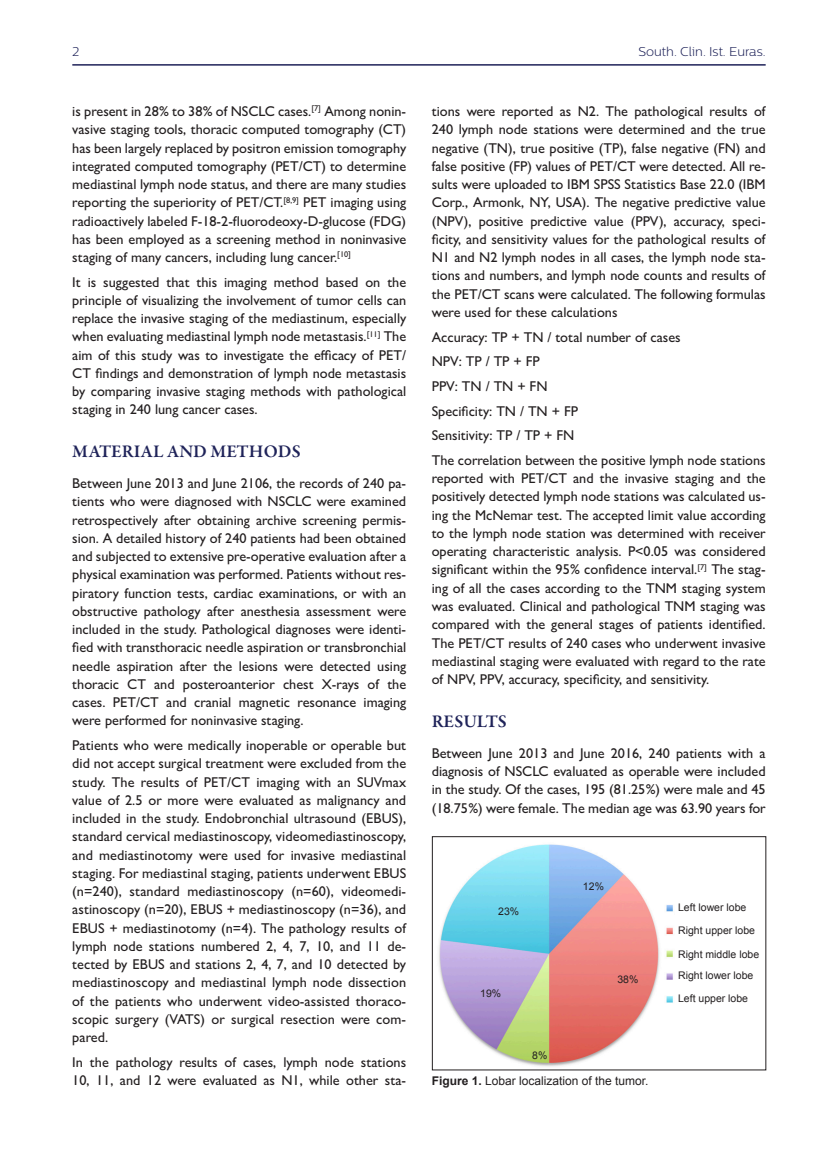
<style>
.page{position:relative;width:838px;height:1170px;background:#fff}
.page>*{position:absolute;margin:0;border:0;box-sizing:border-box;transform-origin:0 0}
.Ana_baslik_KARTAL{font:600 18px "Garamond Premr Pro";letter-spacing:.005em;color:#1f2359}
.Anayazi_KARTAL{font:500 14.25px/18.3px "Gill Sans MT Pro";color:#231f20;text-align:justify}
.Sayfa_numarasi_KARTA{font:300 12.75px "Centrale Sans";color:#1f2359}
.Sekil_altyazi_KARTAL{font:12px "Arial";color:#231f20}
.t1{font:10.5px "Arial";color:#231f20}
.s1{font-weight:700}
</style>
<div class="page">
<hr style="left:72px;top:64px;width:693px;height:2px;background:#1f2359">
<img style="left:439px;top:844px;width:234px;height:223px">
<div style="left:432px;top:836px;width:334px;height:234px;border:1px solid #231f20"></div>
<p class="Sayfa_numarasi_KARTA" style="left:72px;top:45px;width:9px">2</p>
<p class="Sayfa_numarasi_KARTA" style="left:638px;top:45px;width:129px">South. Clin. Ist. Euras.</p>
<p class="Anayazi_KARTAL" style="left:72px;top:102px;width:335px">is present in 28% to 38% of NSCLC cases.<sup>[7]</sup> Among nonin&shy;vasive staging tools, thoracic computed tomography (CT) has been largely replaced by positron emission tomography integrated computed tomography (PET/CT) to determine mediastinal lymph node status, and there are many studies reporting the superiority of PET/CT.<sup>[8,9]</sup> PET imaging using radioactively labeled F-18-2-fluorodeoxy-D-glucose (FDG) has been employed as a screening method in noninvasive staging of many cancers, including lung cancer.<sup>[10]</sup></p>
<p class="Anayazi_KARTAL" style="left:72px;top:272px;width:335px">It is suggested that this imaging method based on the principle of visualizing the involvement of tumor cells can replace the invasive staging of the mediastinum, especially when evaluating mediastinal lymph node metastasis.<sup>[11]</sup> The aim of this study was to investigate the efficacy of PET/ CT findings and demonstration of lymph node metastasis by comparing invasive staging methods with pathological staging in 240 lung cancer cases.</p>
<p class="Ana_baslik_KARTAL" style="left:72px;top:440px;width:230px">MATERIAL AND METHODS</p>
<p class="Anayazi_KARTAL" style="left:72px;top:474px;width:335px">Between June 2013 and June 2106, the records of 240 pa&shy;tients who were diagnosed with NSCLC were examined retrospectively after obtaining archive screening permis&shy;sion. A detailed history of 240 patients had been obtained and subjected to extensive pre-operative evaluation after a physical examination was performed. Patients without res&shy;piratory function tests, cardiac examinations, or with an obstructive pathology after anesthesia assessment were included in the study. Pathological diagnoses were identi&shy;fied with transthoracic needle aspiration or transbronchial needle aspiration after the lesions were detected using thoracic CT and posteroanterior chest X-rays of the cases. PET/CT and cranial magnetic resonance imaging were performed for noninvasive staging.</p>
<p class="Anayazi_KARTAL" style="left:72px;top:736px;width:335px">Patients who were medically inoperable or operable but did not accept surgical treatment were excluded from the study. The results of PET/CT imaging with an SUVmax value of 2.5 or more were evaluated as malignancy and included in the study. Endobronchial ultrasound (EBUS), standard cervical mediastinoscopy, videomediastinoscopy, and mediastinotomy were used for invasive mediastinal staging. For mediastinal staging, patients underwent EBUS (n=240), standard mediastinoscopy (n=60), videomedi&shy;astinoscopy (n=20), EBUS + mediastinoscopy (n=36), and EBUS + mediastinotomy (n=4). The pathology results of lymph node stations numbered 2, 4, 7, 10, and 11 de&shy;tected by EBUS and stations 2, 4, 7, and 10 detected by mediastinoscopy and mediastinal lymph node dissection of the patients who underwent video-assisted thoraco&shy;scopic surgery (VATS) or surgical resection were com&shy;pared.</p>
<p class="Anayazi_KARTAL" style="left:72px;top:1052px;width:335px">In the pathology results of cases, lymph node stations<br>10, 11, and 12 were evaluated as N1, while other sta-</p>
<p class="Anayazi_KARTAL" style="left:432px;top:102px;width:335px">tions were reported as N2. The pathological results of 240 lymph node stations were determined and the true negative (TN), true positive (TP), false negative (FN) and false positive (FP) values of PET/CT were detected. All re&shy;sults were uploaded to IBM SPSS Statistics Base 22.0 (IBM Corp., Armonk, NY, USA). The negative predictive value (NPV), positive predictive value (PPV), accuracy, speci&shy;ficity, and sensitivity values for the pathological results of N1 and N2 lymph nodes in all cases, the lymph node sta&shy;tions and numbers, and lymph node counts and results of the PET/CT scans were calculated. The following formulas were used for these calculations</p>
<p class="Anayazi_KARTAL" style="left:432px;top:327px;width:250px">Accuracy: TP + TN / total number of cases</p>
<p class="Anayazi_KARTAL" style="left:432px;top:352px;width:109px">NPV: TP / TP + FP</p>
<p class="Anayazi_KARTAL" style="left:432px;top:377px;width:117px">PPV: TN / TN + FN</p>
<p class="Anayazi_KARTAL" style="left:432px;top:401px;width:148px">Specificity: TN / TN + FP</p>
<p class="Anayazi_KARTAL" style="left:432px;top:426px;width:144px">Sensitivity: TP / TP + FN</p>
<p class="Anayazi_KARTAL" style="left:432px;top:451px;width:335px">The correlation between the positive lymph node stations reported with PET/CT and the invasive staging and the positively detected lymph node stations was calculated us&shy;ing the McNemar test. The accepted limit value according to the lymph node station was determined with receiver operating characteristic analysis. P&lt;0.05 was considered significant within the 95% confidence interval.<sup>[7]</sup> The stag&shy;ing of all the cases according to the TNM staging system was evaluated. Clinical and pathological TNM staging was compared with the general stages of patients identified.<br>The PET/CT results of 240 cases who underwent invasive mediastinal staging were evaluated with regard to the rate of NPV, PPV, accuracy, specificity, and sensitivity.</p>
<p class="Ana_baslik_KARTAL" style="left:432px;top:710px;width:77px">RESULTS</p>
<p class="Anayazi_KARTAL" style="left:432px;top:743px;width:335px">Between June 2013 and June 2016, 240 patients with a diagnosis of NSCLC evaluated as operable were included in the study. Of the cases, 195 (81.25%) were male and 45 (18.75%) were female. The median age was 63.90 years for</p>
<p class="t1" style="left:498px;top:904px;width:23px">23%</p>
<p class="t1" style="left:480px;top:986px;width:23px">19%</p>
<p class="t1" style="left:532px;top:1047px;width:17px">8%</p>
<p class="t1" style="left:583px;top:879px;width:23px">12%</p>
<p class="t1" style="left:617px;top:972px;width:23px">38%</p>
<p class="Sekil_altyazi_KARTAL" style="left:432px;top:1072px;width:218px"><span class="s1">Figure 1.</span> Lobar localization of the tumor.</p>
<p class="t1" style="left:678px;top:900px;width:70px">Left lower lobe</p>
<p class="t1" style="left:678px;top:946px;width:83px">Right middle lobe</p>
<p class="t1" style="left:678px;top:968px;width:77px">Right lower lobe</p>
<p class="t1" style="left:678px;top:991px;width:72px">Left upper lobe</p>
<p class="t1" style="left:678px;top:922px;width:79px">Right upper lobe</p>
</div>
